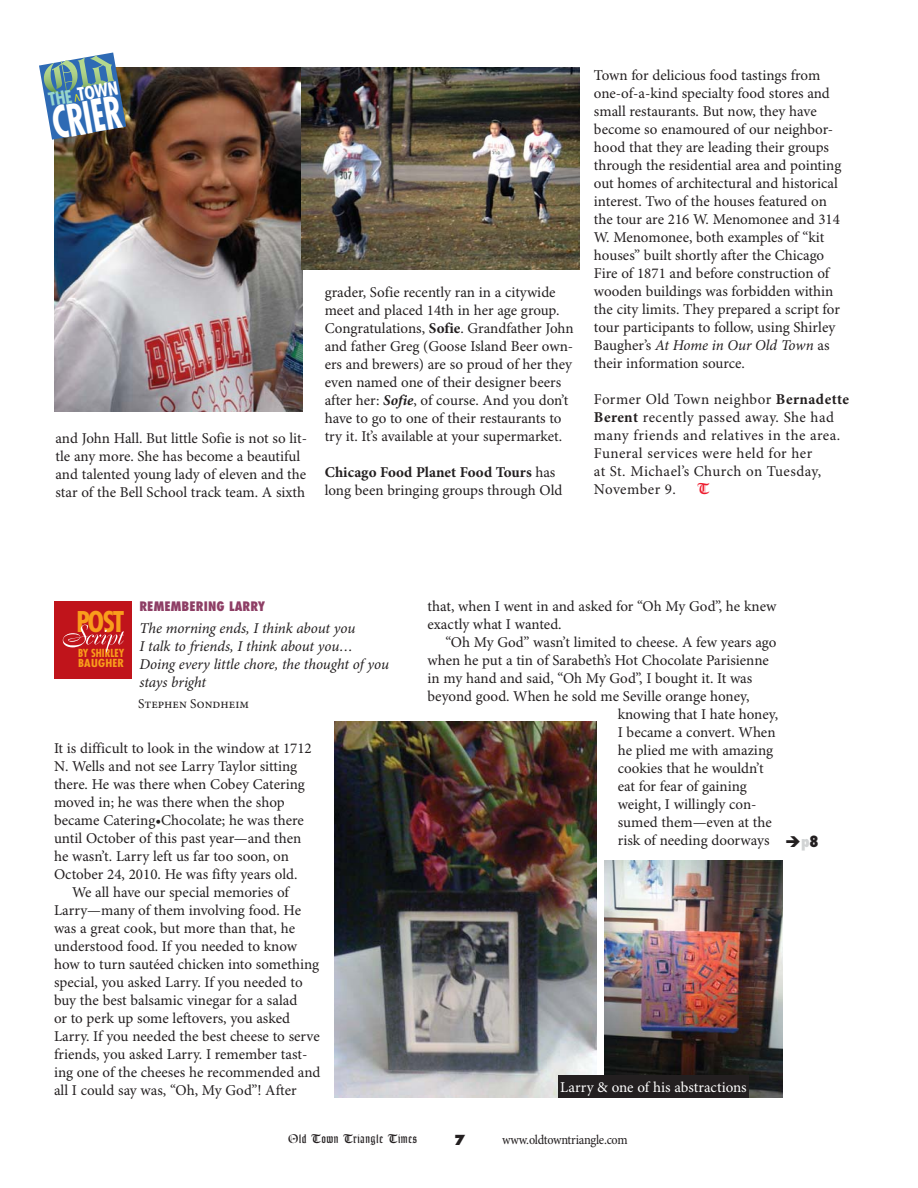
<style>
.page{position:relative;width:918px;height:1188px;background:#fff}
.page>*{position:absolute;margin:0;border:0;box-sizing:border-box;transform-origin:0 0}
.t1{font:700 condensed 43.2px "Futura Std";color:#fff;scale:.77 1}
.t2{font:700 condensed 27.75px "Futura Std";color:#f99d1c}
.t3{font:700 condensed 17.7px "Futura Std";color:#fff}
.t4{font:15px/18px "Minion Pro";color:#231f20}
.t5{font:15px/18px "Minion Pro";letter-spacing:.02em;color:#231f20}
.t6{font:italic 15px/18px "Minion Pro";letter-spacing:-.01em;color:#231f20}
.t7{font:15px "Minion Pro";color:#fff}
.t8{font:15px "Goudy Text MT Std";color:#ed1b2d}
.t9{font:condensed 13.5px "Minion Pro";letter-spacing:-.02em;color:#231f20}
.t10{font:13.5px "Minion Pro";color:#231f20}
.t11{font:800 13.5px "Futura Std";color:#231f20}
.t12{font:800 condensed 12.75px "Futura Std";letter-spacing:.01em;color:#8e3e65}
.t13{font:12px "Goudy Text MT Std";letter-spacing:.05em;color:#231f20}
.t14{font:700 condensed 10.8px/9.3px "Futura Std";color:#f99d1c}
.s1{color:#96d5ce}
.s2{font-weight:300;color:#fff200}
.s3{font-weight:700}
.s4{font-weight:700;font-style:italic}
.s5{font-style:italic}
.s6{font-family:"Futura Std";font-weight:800;font-stretch:condensed;color:#d1d3d4}
.s7{font-family:"Futura Std";font-weight:800;font-stretch:condensed}
</style>
<div class="page">
<img style="left:54px;top:68px;width:248px;height:343px">
<img style="left:302px;top:68px;width:277px;height:202px">
<img style="left:605px;top:861px;width:178px;height:237px">
<img style="left:335px;top:722px;width:262px;height:376px">
<svg style="left:39px;top:52px;width:87px;height:88px;background:#5f87a8"></svg>
<div style="left:558px;top:1076px;width:191px;height:22px;background:#231f20"></div>
<div style="left:54px;top:602px;width:78px;height:77px;background:#c0141b"></div>
<svg style="left:63px;top:625px;width:61px;height:28px"></svg>
<p class="t3" style="left:47px;top:92px;width:72px;rotate:-10deg"><span class="s1">THE</span><span class="s2">^</span>TOWN</p>
<h1 class="t1" style="left:49px;top:104px;width:93px;rotate:-10deg">CRIER</h1>
<p class="t4" style="left:56px;top:431px;width:253px">and John Hall. But little Sofie is not so lit&shy;tle any more. She has become a beautiful and talented young lady of eleven and the star of the Bell School track team. A sixth</p>
<p class="t4" style="left:325px;top:285px;width:251px">grader, Sofie recently ran in a citywide meet and placed 14th in her age group.<br>Congratulations, <span class="s3">Sofie</span>. Grandfather John and father Greg (Goose Island Beer own&shy;ers and brewers) are so proud of her they even named one of their designer beers after her : <span class="s4">Sofie</span>, of course. And you don’t have to go to one of their restaurants to try it. It’s available at your supermarket.</p>
<p class="t4" style="left:325px;top:465px;width:239px"><span class="s3">Chicago Food Planet Food Tours</span> has long been bringing groups through Old</p>
<p class="t4" style="left:594px;top:67px;width:249px">Town for delicious food tastings from one-of-a-kind specialty food stores and small restaurants. But now, they have become so enamoured of our neighbor&shy;hood that they are leading their groups through the residential area and pointing out homes of architectural and historical interest. Two of the houses featured on the tour are 216 W. Menomonee and 314<br>W. Menomonee, both examples of “kit houses” built shortly after the Chicago Fire of 1871 and before construction of wooden buildings was forbidden within the city limits. They prepared a script for tour participants to follow, using Shirley Baugher’s <span class="s5">At Home in Our Old Town</span> as their information source.</p>
<p class="t5" style="left:594px;top:391px;width:257px">Former Old Town neighbor <span class="s3">Bernadette<br>Berent</span> recently passed away. She had many friends and relatives in the area.<br>Funeral services were held for her<br>at St. Michael’s Church on Tuesday,<br>November 9.</p>
<p class="t8" style="left:697px;top:481px;width:14px">T</p>
<p class="t12" style="left:139px;top:599px;width:127px">REMEMBERING LARRY</p>
<p class="t6" style="left:139px;top:621px;width:251px">The morning ends, I think about you<br>I talk to friends, I think about you…<br>Doing every little chore, the thought of you stays bright</p>
<p class="t10" style="left:138px;top:698px;width:112px">Stephen Sondheim</p>
<p class="t4" style="left:54px;top:741px;width:259px">It is difficult to look in the window at 1712</p>
<p class="t4" style="left:54px;top:759px;width:245px">N. Wells and not see Larry Taylor sitting</p>
<p class="t4" style="left:54px;top:777px;width:252px">there. He was there when Cobey Catering</p>
<p class="t4" style="left:54px;top:795px;width:232px">moved in; he was there when the shop</p>
<p class="t4" style="left:54px;top:813px;width:252px">became Catering•Chocolate; he was there</p>
<p class="t4" style="left:54px;top:831px;width:249px">until October of this past year—and then</p>
<p class="t4" style="left:54px;top:849px;width:236px">he wasn’t. Larry left us far too soon, on</p>
<p class="t4" style="left:54px;top:867px;width:245px">October 24, 2010. He was fifty years old.</p>
<p class="t4" style="left:72px;top:885px;width:220px">We all have our special memories of</p>
<p class="t4" style="left:54px;top:903px;width:249px">Larry—many of them involving food. He</p>
<p class="t4" style="left:54px;top:921px;width:243px">was a great cook, but more than that, he</p>
<p class="t4" style="left:54px;top:939px;width:245px">understood food. If you needed to know</p>
<p class="t4" style="left:54px;top:957px;width:267px">how to turn sautéed chicken into something</p>
<p class="t4" style="left:54px;top:975px;width:250px">special, you asked Larry. If you needed to</p>
<p class="t4" style="left:54px;top:993px;width:245px">buy the best balsamic vinegar for a salad</p>
<p class="t4" style="left:54px;top:1011px;width:238px">or to perk up some leftovers, you asked</p>
<p class="t4" style="left:54px;top:1029px;width:267px">Larry. If you needed the best cheese to serve</p>
<p class="t4" style="left:54px;top:1047px;width:255px">friends, you asked Larry. I remember tast-</p>
<p class="t4" style="left:54px;top:1065px;width:268px">ing one of the cheeses he recommended and</p>
<p class="t4" style="left:54px;top:1083px;width:244px">all I could say was, “Oh, My God”! After</p>
<h2 class="t2" style="left:77px;top:609px;width:49px">POST</h2>
<p class="t14" style="left:78px;top:650px;width:48px">BY SHIRLEY<br>BAUGHER</p>
<p class="t4" style="left:428px;top:598px;width:351px">that, when I went in and asked for “Oh My God”, he knew exactly what I wanted.</p>
<p class="t4" style="left:446px;top:634px;width:333px">“Oh My God” wasn’t limited to cheese. A few years ago</p>
<p class="t4" style="left:428px;top:652px;width:343px">when he put a tin of Sarabeth’s Hot Chocolate Parisienne</p>
<p class="t4" style="left:428px;top:670px;width:326px">in my hand and said, “Oh My God”, I bought it. It was</p>
<p class="t4" style="left:428px;top:688px;width:323px">beyond good. When he sold me Seville orange honey,</p>
<p class="t4" style="left:618px;top:706px;width:162px">knowing that I hate honey,</p>
<p class="t4" style="left:618px;top:724px;width:159px">I became a convert. When</p>
<p class="t4" style="left:618px;top:742px;width:157px">he plied me with amazing</p>
<p class="t4" style="left:618px;top:760px;width:147px">cookies that he wouldn’t</p>
<p class="t4" style="left:618px;top:778px;width:131px">eat for fear of gaining</p>
<p class="t4" style="left:618px;top:796px;width:140px">weight, I willingly con-</p>
<p class="t4" style="left:618px;top:814px;width:156px">sumed them—even at the</p>
<p class="t4" style="left:618px;top:832px;width:202px">risk of needing doorways ➔<span class="s6">p</span><span class="s7">8</span></p>
<p class="t7" style="left:560px;top:1082px;width:188px">Larry &amp; one of his abstractions</p>
<p class="t13" style="left:288px;top:1133px;width:131px">Old Town Triangle Times</p>
<p class="t11" style="left:454px;top:1133px;width:13px">7</p>
<p class="t9" style="left:502px;top:1134px;width:127px">www.oldtowntriangle.com</p>
</div>
